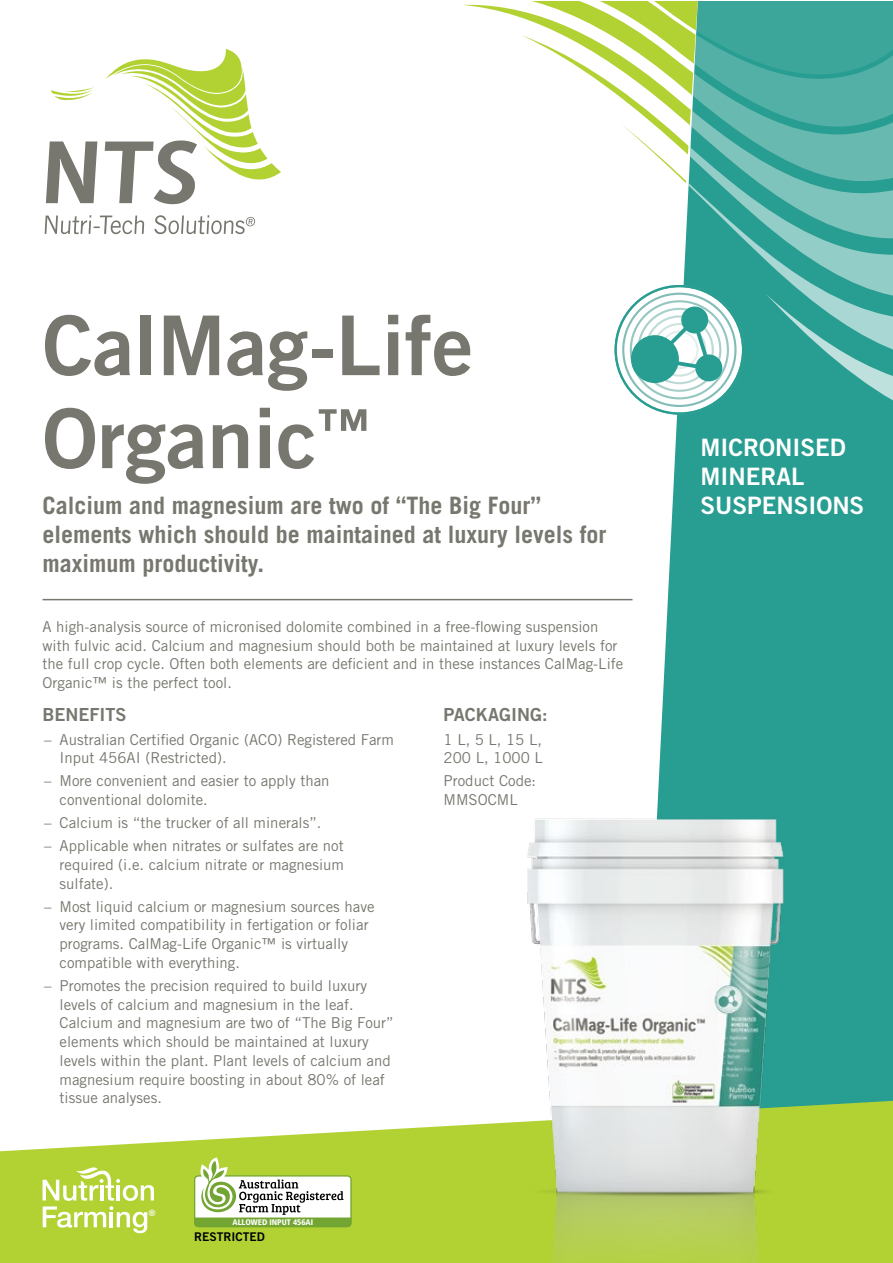
<style>
.page{position:relative;width:893px;height:1263px;background:#fff}
.page>*{position:absolute;margin:0;border:0;box-sizing:border-box;transform-origin:0 0}
.t1{font:82.5px/93px "Trade Gothic Bold Two";color:#77776f}
.t2{font:700 24px/28.8px "Trade Gothic";color:#77776f}
.t3{font:24px/28.8px "Trade Gothic Bold Two";color:#fff}
.t4{font:18px "Trade Gothic Bold Two";color:#77776f}
.t5{font:15px/18.8px "Trade Gothic";color:#77776f}
.t6{font:12px "Trade Gothic Bold Two";color:#000}
.t7{font:700 9px "Helvetica";color:#fff}
.t8{font:900 condensed 8.1px "Frutiger LT";color:#fff}
</style>
<div class="page">
<svg style="left:46px;top:49px;width:235px;height:155px"></svg>
<svg style="left:45px;top:215px;width:99px;height:19px"></svg>
<svg style="left:154px;top:215px;width:101px;height:19px"></svg>
<div style="left:657px;top:433px;width:235px;height:668px;background:#289d91"></div>
<svg style="left:463px;top:1px;width:429px;height:432px"></svg>
<hr style="left:43px;top:599px;width:589px;height:1px;background:#77776f">
<svg style="left:0;top:1101px;width:892px;height:162px;fill:#b2d234"></svg>
<svg style="left:43px;top:1167px;width:111px;height:66px"></svg>
<svg style="left:194px;top:1157px;width:158px;height:70px"></svg>
<img style="left:451px;top:800px;width:425px;height:463px">
<h1 class="t1" style="left:43px;top:298px;width:432px">CalMag-Life<br>Organic<sup>™</sup></h1>
<h2 class="t2" style="left:43px;top:491px;width:566px">Calcium and magnesium are two of “The Big Four” elements which should be maintained at luxury levels for maximum productivity.</h2>
<p class="t5" style="left:43px;top:617px;width:582px">A high-analysis source of micronised dolomite combined in a free-flowing suspension with fulvic acid. Calcium and magnesium should both be maintained at luxury levels for the full crop cycle. Often both elements are deficient and in these instances CalMag-Life Organic™ is the perfect tool.</p>
<p class="t4" style="left:43px;top:704px;width:86px">BENEFITS</p>
<p class="t5" style="left:60px;top:730px;width:336px;text-indent:-15px">– Australian Certified Organic (ACO) Registered Farm<br>Input 456AI (Restricted).</p>
<p class="t5" style="left:60px;top:771px;width:271px;text-indent:-15px">– More convenient and easier to apply than conventional dolomite.</p>
<p class="t5" style="left:44px;top:813px;width:279px">– Calcium is “the trucker of all minerals”.</p>
<p class="t5" style="left:60px;top:836px;width:286px;text-align:justify;text-indent:-15px">– Applicable when nitrates or sulfates are not required (i.e. calcium nitrate or magnesium sulfate).</p>
<p class="t5" style="left:60px;top:896px;width:316px;text-indent:-15px">– Most liquid calcium or magnesium sources have very limited compatibility in fertigation or foliar programs. CalMag-Life Organic™ is virtually compatible with everything.</p>
<p class="t5" style="left:60px;top:976px;width:336px;text-indent:-15px">– Promotes the precision required to build luxury levels of calcium and magnesium in the leaf.<br>Calcium and magnesium are two of “The Big Four” elements which should be maintained at luxury levels within the plant. Plant levels of calcium and magnesium require boosting in about 80% of leaf tissue analyses.</p>
<p class="t4" style="left:444px;top:704px;width:105px">PACKAGING:</p>
<p class="t5" style="left:444px;top:730px;width:101px">1 L, 5 L, 15 L,<br>200 L, 1000 L</p>
<p class="t5" style="left:444px;top:771px;width:94px">Product Code:<br>MMSOCML</p>
<p class="t7" style="left:149px;top:1209px;width:8px">®</p>
<p class="t8" style="left:232px;top:1217px;width:82px">ALLOWED INPUT 456AI</p>
<p class="t6" style="left:194px;top:1229px;width:72px">RESTRICTED</p>
<h2 class="t3" style="left:701px;top:433px;width:165px">MICRONISED<br>MINERAL<br>SUSPENSIONS</h2>
</div>
